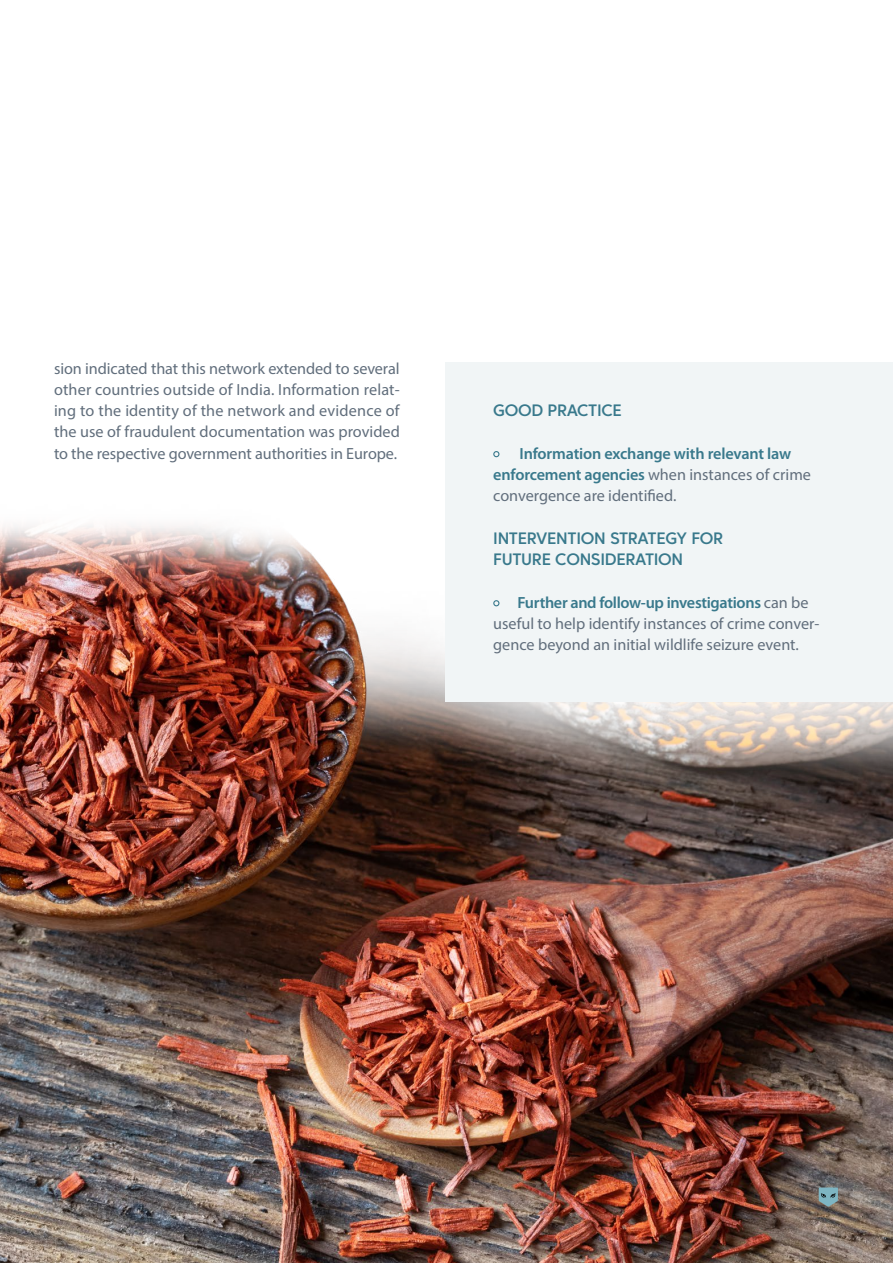
<style>
.page{position:relative;width:893px;height:1263px;background:#fff}
.page>*{position:absolute;margin:0;border:0;box-sizing:border-box;transform-origin:0 0}
.t1{font:500 16.5px/21.3px "Core Sans C 55";letter-spacing:-.02em;color:#39798c}
.t2{font:16.2px/21.3px "Myriad Pro";color:#616e7c;text-align:justify}
.t3{font:600 16.2px/21.3px "Myriad Pro";letter-spacing:-.01em;color:#39798c}
.s1{font-weight:400;color:#616e7c}
.s2{font-weight:600;color:#39798c}
</style>
<div class="page">
<img style="left:0;top:501px;width:893px;height:762px">
<div style="left:446px;top:363px;width:447px;height:339px;background:#f1f5f6"></div>
<svg style="left:493px;top:451px;width:6px;height:6px"></svg>
<svg style="left:493px;top:600px;width:6px;height:6px"></svg>
<svg style="left:819px;top:1187px;width:19px;height:20px"></svg>
<p class="t2" style="left:54px;top:357px;width:347px">sion indicated that this network extended to several other countries outside of India. Information relat&shy;ing to the identity of the network and evidence of the use of fraudulent documentation was provided to the respective government authorities in Europe.</p>
<p class="t1" style="left:493px;top:400px;width:130px">GOOD PRACTICE</p>
<p class="t3" style="left:493px;top:442px;width:319px;text-indent:26px">Information exchange with relevant law enforcement agencies <span class="s1">when instances of crime convergence are identified.</span></p>
<p class="t1" style="left:493px;top:527px;width:231px">INTERVENTION STRATEGY FOR<br>FUTURE CONSIDERATION</p>
<p class="t2" style="left:493px;top:591px;width:328px;text-align:left;text-indent:24px"><span class="s2">Further and follow-up investigations</span> can be useful to help identify instances of crime conver&shy;gence beyond an initial wildlife seizure event.</p>
</div>
